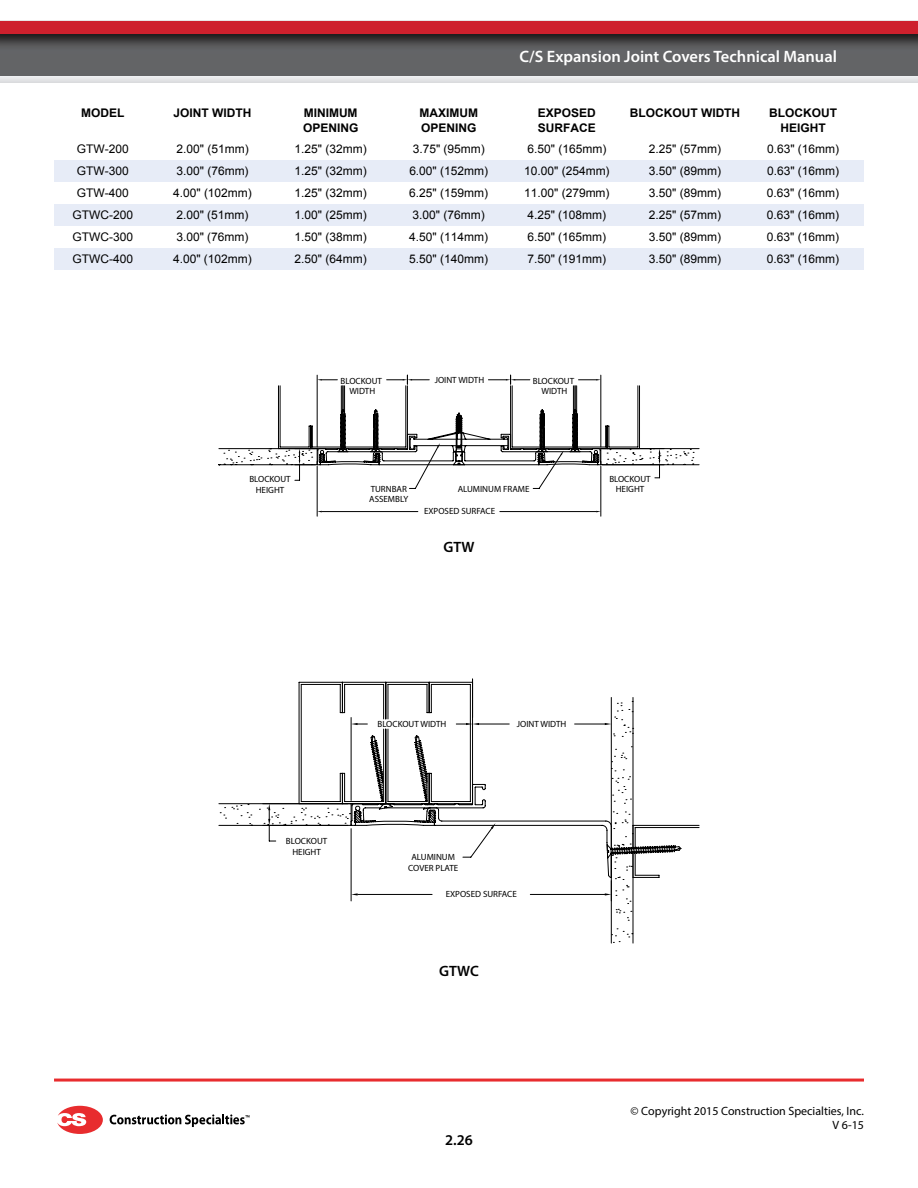
<style>
.page{position:relative;width:918px;height:1188px;background:#fff}
.page>*{position:absolute;margin:0;border:0;box-sizing:border-box;transform-origin:0 0}
.t1{font:600 16.5px "Myriad Pro";color:#fff}
.t2{font:600 15px "Myriad Pro";color:#000}
.t3{font:12px/14.4px "Myriad Pro";color:#000;text-align:right}
.t4{font:11.85px "Arial";color:#000}
.t5{font:700 11.85px/14.9px "Arial";color:#000}
.t6{font:9px/10.8px "Myriad Pro";color:#000;text-align:center}
</style>
<div class="page">
<hr style="left:54px;top:1079px;width:810px;height:3px;background:#e82c2e">
<svg style="left:57px;top:1106px;width:46px;height:28px"></svg>
<svg style="left:110px;top:1114px;width:140px;height:13px"></svg>
<div style="left:0;top:34px;width:918px;height:44px;background:#636466"></div>
<img style="left:0;top:20px;width:918px;height:26px">
<div style="left:0;top:22px;width:918px;height:12px;background:#ce202d"></div>
<div style="left:0;top:76px;width:918px;height:7px;background:#e5e5e7"></div>
<div style="left:746px;top:248px;width:118px;height:22px;background:#e7ecf7"></div>
<div style="left:628px;top:248px;width:118px;height:22px;background:#e7ecf7"></div>
<div style="left:510px;top:248px;width:118px;height:22px;background:#e7ecf7"></div>
<div style="left:392px;top:248px;width:118px;height:22px;background:#e7ecf7"></div>
<div style="left:273px;top:248px;width:119px;height:22px;background:#e7ecf7"></div>
<div style="left:155px;top:248px;width:118px;height:22px;background:#e7ecf7"></div>
<div style="left:54px;top:248px;width:101px;height:22px;background:#e7ecf7"></div>
<div style="left:746px;top:204px;width:118px;height:22px;background:#e7ecf7"></div>
<div style="left:628px;top:204px;width:118px;height:22px;background:#e7ecf7"></div>
<div style="left:510px;top:204px;width:118px;height:22px;background:#e7ecf7"></div>
<div style="left:392px;top:204px;width:118px;height:22px;background:#e7ecf7"></div>
<div style="left:273px;top:204px;width:119px;height:22px;background:#e7ecf7"></div>
<div style="left:155px;top:204px;width:118px;height:22px;background:#e7ecf7"></div>
<div style="left:54px;top:204px;width:101px;height:22px;background:#e7ecf7"></div>
<div style="left:746px;top:160px;width:118px;height:22px;background:#e7ecf7"></div>
<div style="left:628px;top:160px;width:118px;height:22px;background:#e7ecf7"></div>
<div style="left:510px;top:160px;width:118px;height:22px;background:#e7ecf7"></div>
<div style="left:392px;top:160px;width:118px;height:22px;background:#e7ecf7"></div>
<div style="left:273px;top:160px;width:119px;height:22px;background:#e7ecf7"></div>
<div style="left:155px;top:160px;width:118px;height:22px;background:#e7ecf7"></div>
<div style="left:54px;top:160px;width:101px;height:22px;background:#e7ecf7"></div>
<hr style="left:219px;top:448px;width:98px;height:1px;background:#000">
<svg style="left:223px;top:450px;width:39px;height:14px"></svg>
<hr style="left:219px;top:464px;width:98px;height:1px;background:#000">
<hr style="left:317px;top:466px;width:1px;height:50px;background:#000">
<hr style="left:601px;top:466px;width:1px;height:50px;background:#000">
<hr style="left:322px;top:511px;width:96px;height:1px;background:#000">
<hr style="left:500px;top:511px;width:96px;height:1px;background:#000">
<svg style="left:268px;top:375px;width:431px;height:114px"></svg>
<svg style="left:219px;top:701px;width:133px;height:201px"></svg>
<svg style="left:610px;top:824px;width:89px;height:119px"></svg>
<svg style="left:627px;top:697px;width:9px;height:181px"></svg>
<hr style="left:263px;top:825px;width:85px;height:1px;background:#000">
<hr style="left:263px;top:803px;width:85px;height:1px;background:#000">
<svg style="left:268px;top:804px;width:8px;height:38px"></svg>
<hr style="left:472px;top:679px;width:1px;height:39px;background:#000">
<svg style="left:299px;top:682px;width:328px;height:219px"></svg>
<h1 class="t1" style="left:520px;top:46px;width:319px">C/S Expansion Joint Covers Technical Manual</h1>
<p class="t5" style="left:81px;top:105px;width:45px">MODEL</p>
<p class="t5" style="left:174px;top:105px;width:79px">JOINT WIDTH</p>
<p class="t5" style="left:303px;top:105px;width:57px">MINIMUM<br>OPENING</p>
<p class="t5" style="left:420px;top:105px;width:60px">MAXIMUM<br>OPENING</p>
<p class="t5" style="left:538px;top:105px;width:59px">EXPOSED<br>SURFACE</p>
<p class="t5" style="left:630px;top:105px;width:112px">BLOCKOUT WIDTH</p>
<p class="t5" style="left:769px;top:105px;width:69px;text-align:center">BLOCKOUT<br>HEIGHT</p>
<p class="t4" style="left:77px;top:141px;width:53px">GTW-200</p>
<p class="t4" style="left:176px;top:141px;width:74px">2.00" (51mm)</p>
<p class="t4" style="left:295px;top:141px;width:74px">1.25" (32mm)</p>
<p class="t4" style="left:413px;top:141px;width:74px">3.75" (95mm)</p>
<p class="t4" style="left:527px;top:141px;width:80px">6.50" (165mm)</p>
<p class="t4" style="left:649px;top:141px;width:74px">2.25" (57mm)</p>
<p class="t4" style="left:767px;top:141px;width:74px">0.63" (16mm)</p>
<p class="t4" style="left:77px;top:163px;width:53px">GTW-300</p>
<p class="t4" style="left:176px;top:163px;width:74px">3.00" (76mm)</p>
<p class="t4" style="left:295px;top:163px;width:74px">1.25" (32mm)</p>
<p class="t4" style="left:409px;top:163px;width:80px">6.00" (152mm)</p>
<p class="t4" style="left:524px;top:163px;width:87px">10.00" (254mm)</p>
<p class="t4" style="left:649px;top:163px;width:74px">3.50" (89mm)</p>
<p class="t4" style="left:767px;top:163px;width:74px">0.63" (16mm)</p>
<p class="t4" style="left:77px;top:185px;width:53px">GTW-400</p>
<p class="t4" style="left:173px;top:185px;width:80px">4.00" (102mm)</p>
<p class="t4" style="left:295px;top:185px;width:74px">1.25" (32mm)</p>
<p class="t4" style="left:409px;top:185px;width:80px">6.25" (159mm)</p>
<p class="t4" style="left:524px;top:185px;width:87px">11.00" (279mm)</p>
<p class="t4" style="left:649px;top:185px;width:74px">3.50" (89mm)</p>
<p class="t4" style="left:767px;top:185px;width:74px">0.63" (16mm)</p>
<p class="t4" style="left:73px;top:207px;width:62px">GTWC-200</p>
<p class="t4" style="left:176px;top:207px;width:74px">2.00" (51mm)</p>
<p class="t4" style="left:295px;top:207px;width:74px">1.00" (25mm)</p>
<p class="t4" style="left:413px;top:207px;width:74px">3.00" (76mm)</p>
<p class="t4" style="left:527px;top:207px;width:80px">4.25" (108mm)</p>
<p class="t4" style="left:649px;top:207px;width:74px">2.25" (57mm)</p>
<p class="t4" style="left:767px;top:207px;width:74px">0.63" (16mm)</p>
<p class="t4" style="left:72px;top:229px;width:62px">GTWC-300</p>
<p class="t4" style="left:176px;top:229px;width:74px">3.00" (76mm)</p>
<p class="t4" style="left:294px;top:229px;width:74px">1.50" (38mm)</p>
<p class="t4" style="left:409px;top:229px;width:80px">4.50" (114mm)</p>
<p class="t4" style="left:527px;top:229px;width:80px">6.50" (165mm)</p>
<p class="t4" style="left:649px;top:229px;width:74px">3.50" (89mm)</p>
<p class="t4" style="left:767px;top:229px;width:74px">0.63" (16mm)</p>
<p class="t4" style="left:72px;top:251px;width:62px">GTWC-400</p>
<p class="t4" style="left:173px;top:251px;width:80px">4.00" (102mm)</p>
<p class="t4" style="left:294px;top:251px;width:74px">2.50" (64mm)</p>
<p class="t4" style="left:409px;top:251px;width:80px">5.50" (140mm)</p>
<p class="t4" style="left:527px;top:251px;width:80px">7.50" (191mm)</p>
<p class="t4" style="left:649px;top:251px;width:74px">3.50" (89mm)</p>
<p class="t4" style="left:767px;top:251px;width:74px">0.63" (16mm)</p>
<p class="t6" style="left:341px;top:375px;width:43px">BLOCKOUT<br>WIDTH</p>
<p class="t6" style="left:435px;top:374px;width:51px">JOINT WIDTH</p>
<p class="t6" style="left:533px;top:375px;width:43px">BLOCKOUT<br>WIDTH</p>
<p class="t6" style="left:249px;top:474px;width:43px">BLOCKOUT<br>HEIGHT</p>
<p class="t6" style="left:609px;top:473px;width:43px">BLOCKOUT<br>HEIGHT</p>
<p class="t6" style="left:371px;top:483px;width:38px">TURNBAR</p>
<p class="t6" style="left:458px;top:483px;width:73px">ALUMINUM FRAME</p>
<p class="t6" style="left:369px;top:494px;width:41px">ASSEMBLY</p>
<p class="t6" style="left:424px;top:506px;width:73px">EXPOSED SURFACE</p>
<p class="t2" style="left:444px;top:537px;width:32px">GTW</p>
<p class="t6" style="left:286px;top:836px;width:43px">BLOCKOUT<br>HEIGHT</p>
<p class="t6" style="left:378px;top:719px;width:70px">BLOCKOUT WIDTH</p>
<p class="t6" style="left:517px;top:719px;width:51px">JOINT WIDTH</p>
<p class="t6" style="left:408px;top:851px;width:52px">ALUMINUM<br>COVER PLATE</p>
<p class="t6" style="left:446px;top:889px;width:73px">EXPOSED SURFACE</p>
<p class="t2" style="left:439px;top:961px;width:41px">GTWC</p>
<p class="t2" style="left:445px;top:1131px;width:29px">2.26</p>
<p class="t3" style="left:631px;top:1103px;width:235px">© Copyright 2015 Construction Specialties, Inc.<br>V 6-15</p>
</div>
